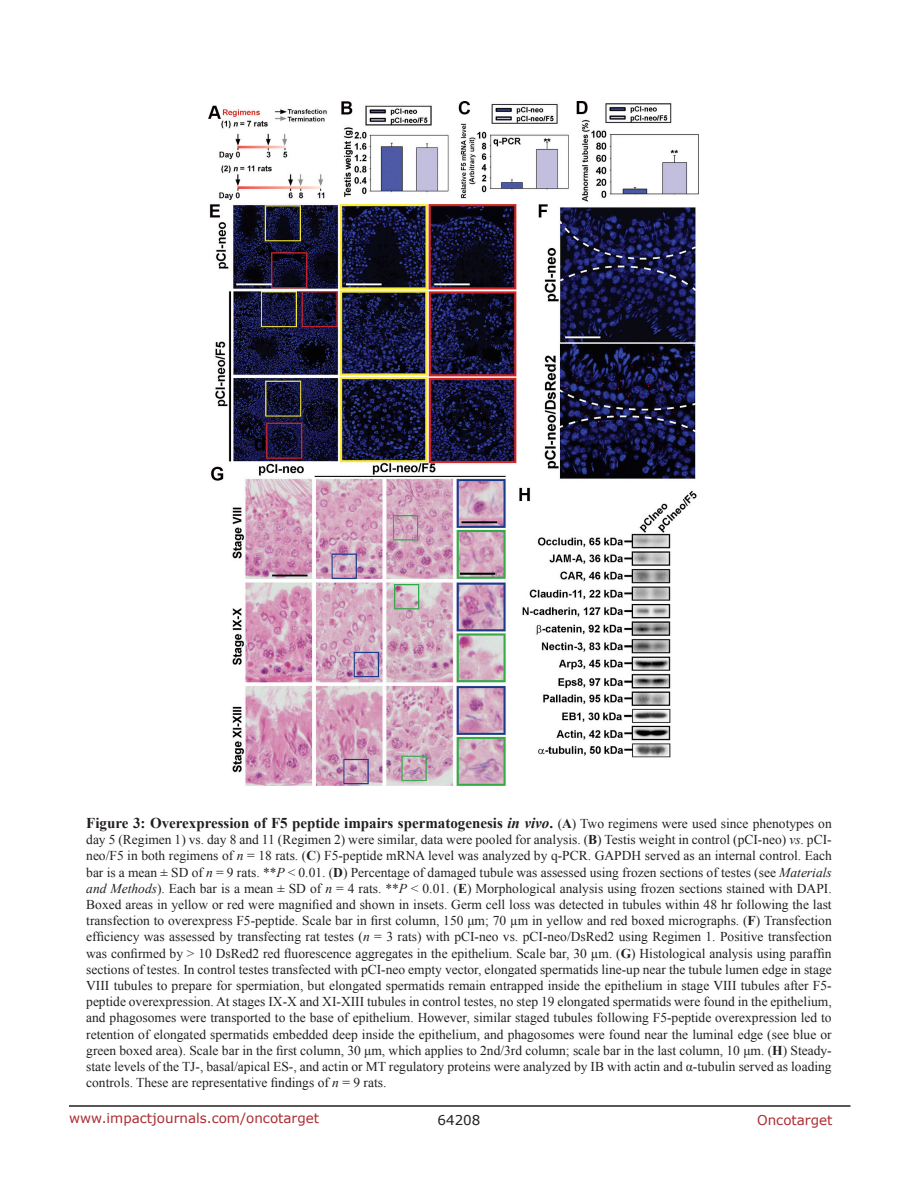
<style>
.page{position:relative;width:918px;height:1188px;background:#fff}
.page>*{position:absolute;margin:0;border:0;box-sizing:border-box;transform-origin:0 0}
.FigureText{font:700 15px "Times New Roman";color:#231f20}
.FigureText-2{font:13.5px/16.2px "Times New Roman";color:#231f20;text-align:justify}
.t1{font:13.5px "Verdana";color:#ac2b31}
.t2{font:13.5px "Verdana";color:#231f20}
.s1{font-style:italic}
.s2{font-weight:400;font-size:13.5px}
.s3{font-size:13.5px}
.s4{font-weight:700}
</style>
<div class="page">
<hr style="left:69px;top:1105px;width:781px;height:2px;background:#231f20">
<img style="left:209px;top:101px;width:489px;height:684px">
<p class="FigureText" style="left:86px;top:813px;width:747px">Figure 3: Overexpression of F5 peptide impairs spermatogenesis <span class="s1">in vivo</span>. <span class="s2">(</span><span class="s3">A</span><span class="s2">) Two regimens were used since phenotypes on</span></p>
<p class="FigureText-2" style="left:86px;top:831px;width:747px">day 5 (Regimen 1) vs. day 8 and 11 (Regimen 2) were similar, data were pooled for analysis. (<span class="s4">B</span>) Testis weight in control (pCI-neo) <span class="s1">vs</span>. pCI&shy;neo/F5 in both regimens of <span class="s1">n</span> = 18 rats. (<span class="s4">C</span>) F5-peptide mRNA level was analyzed by q-PCR. GAPDH served as an internal control. Each bar is a mean ± SD of <span class="s1">n</span> = 9 rats. **<span class="s1">P</span> &lt; 0.01. (<span class="s4">D</span>) Percentage of damaged tubule was assessed using frozen sections of testes (see <span class="s1">Materials and Methods</span>). Each bar is a mean ± SD of <span class="s1">n</span> = 4 rats. **<span class="s1">P</span> &lt; 0.01. (<span class="s4">E</span>) Morphological analysis using frozen sections stained with DAPI.<br>Boxed areas in yellow or red were magnified and shown in insets. Germ cell loss was detected in tubules within 48 hr following the last transfection to overexpress F5-peptide. Scale bar in first column, 150 μm; 70 µm in yellow and red boxed micrographs. (<span class="s4">F</span>) Transfection efficiency was assessed by transfecting rat testes (<span class="s1">n</span> = 3 rats) with pCI-neo vs. pCI-neo/DsRed2 using Regimen 1. Positive transfection was confirmed by &gt; 10 DsRed2 red fluorescence aggregates in the epithelium. Scale bar, 30 µm. (<span class="s4">G</span>) Histological analysis using paraffin sections of testes. In control testes transfected with pCI-neo empty vector, elongated spermatids line-up near the tubule lumen edge in stage VIII tubules to prepare for spermiation, but elongated spermatids remain entrapped inside the epithelium in stage VIII tubules after F5- peptide overexpression. At stages IX-X and XI-XIII tubules in control testes, no step 19 elongated spermatids were found in the epithelium, and phagosomes were transported to the base of epithelium. However, similar staged tubules following F5-peptide overexpression led to retention of elongated spermatids embedded deep inside the epithelium, and phagosomes were found near the luminal edge (see blue or green boxed area). Scale bar in the first column, 30 μm, which applies to 2nd/3rd column; scale bar in the last column, 10 μm. (<span class="s4">H</span>) Steady&shy;state levels of the TJ-, basal/apical ES-, and actin or MT regulatory proteins were analyzed by IB with actin and α-tubulin served as loading controls. These are representative findings of <span class="s1">n</span> = 9 rats.</p>
<p class="t1" style="left:69px;top:1109px;width:252px">www.impactjournals.com/oncotarget</p>
<p class="t2" style="left:438px;top:1111px;width:44px">64208</p>
<p class="t1" style="left:757px;top:1111px;width:77px">Oncotarget</p>
</div>
